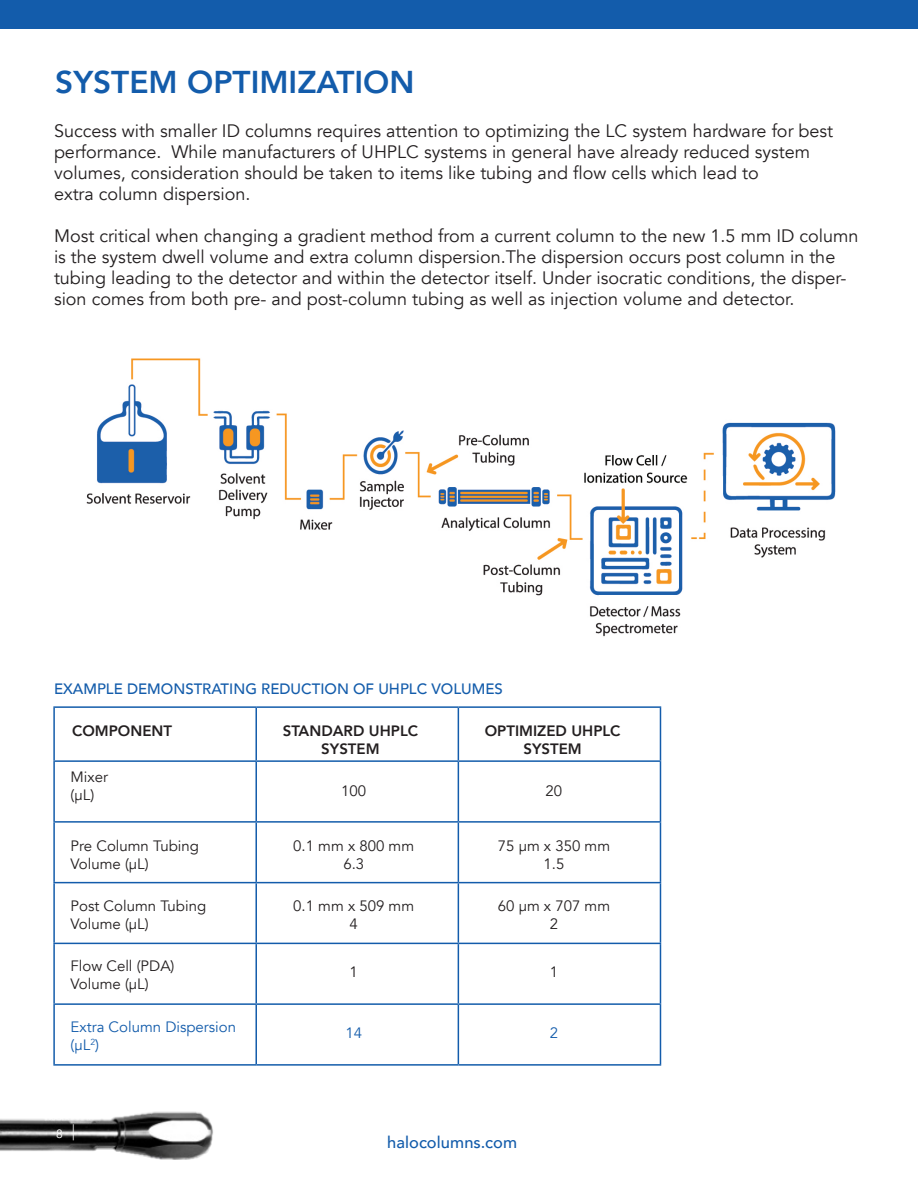
<style>
.page{position:relative;width:918px;height:1188px;background:#fff}
.page>*{position:absolute;margin:0;border:0;box-sizing:border-box;transform-origin:0 0}
.Page_Headline{font:800 31.5px "Avenir";color:#135cab}
.t1{font:18px/21px "Avenir";color:#231f20}
.t2{font:500 16.5px "Avenir";letter-spacing:.005em;color:#135cab}
.t3{font:15px "Avenir";color:#231f20}
.t4{font:800 15px/18px "Avenir";color:#231f20;text-align:center}
.Table_Header{font:500 15px "Avenir";color:#135cab}
.t5{font:15px "Avenir";color:#135cab}
.t6{font:12px "Avenir";color:#fff}
.s1{font-size:21px}
</style>
<div class="page">
<img style="left:0;top:1111px;width:213px;height:48px">
<div style="left:0;top:0;width:918px;height:29px;background:#135cab"></div>
<hr style="left:53px;top:1005px;width:2px;height:59px;background:#135cab">
<hr style="left:255px;top:1005px;width:2px;height:59px;background:#135cab">
<hr style="left:458px;top:1005px;width:1px;height:59px;background:#135cab">
<hr style="left:660px;top:1005px;width:1px;height:59px;background:#135cab">
<hr style="left:53px;top:1064px;width:203px;height:2px;background:#135cab">
<hr style="left:256px;top:1064px;width:202px;height:2px;background:#135cab">
<hr style="left:458px;top:1064px;width:203px;height:2px;background:#135cab">
<hr style="left:53px;top:706px;width:203px;height:2px;background:#135cab">
<hr style="left:53px;top:708px;width:2px;height:52px;background:#135cab">
<hr style="left:256px;top:706px;width:202px;height:2px;background:#135cab">
<hr style="left:255px;top:708px;width:2px;height:52px;background:#135cab">
<hr style="left:458px;top:706px;width:203px;height:2px;background:#135cab">
<hr style="left:458px;top:708px;width:1px;height:52px;background:#135cab">
<hr style="left:660px;top:708px;width:1px;height:52px;background:#135cab">
<hr style="left:53px;top:760px;width:203px;height:2px;background:#135cab">
<hr style="left:256px;top:760px;width:202px;height:2px;background:#135cab">
<hr style="left:458px;top:760px;width:203px;height:2px;background:#135cab">
<hr style="left:53px;top:762px;width:2px;height:59px;background:#135cab">
<hr style="left:255px;top:762px;width:2px;height:59px;background:#135cab">
<hr style="left:458px;top:762px;width:1px;height:59px;background:#135cab">
<hr style="left:660px;top:762px;width:1px;height:59px;background:#135cab">
<hr style="left:53px;top:821px;width:203px;height:2px;background:#135cab">
<hr style="left:53px;top:823px;width:2px;height:59px;background:#135cab">
<hr style="left:256px;top:821px;width:202px;height:2px;background:#135cab">
<hr style="left:255px;top:823px;width:2px;height:59px;background:#135cab">
<hr style="left:458px;top:821px;width:203px;height:2px;background:#135cab">
<hr style="left:458px;top:823px;width:1px;height:59px;background:#135cab">
<hr style="left:660px;top:823px;width:1px;height:59px;background:#135cab">
<hr style="left:53px;top:882px;width:203px;height:1px;background:#135cab">
<hr style="left:53px;top:883px;width:2px;height:60px;background:#135cab">
<hr style="left:256px;top:882px;width:202px;height:1px;background:#135cab">
<hr style="left:255px;top:883px;width:2px;height:60px;background:#135cab">
<hr style="left:458px;top:882px;width:203px;height:1px;background:#135cab">
<hr style="left:458px;top:883px;width:1px;height:60px;background:#135cab">
<hr style="left:660px;top:883px;width:1px;height:60px;background:#135cab">
<hr style="left:53px;top:943px;width:203px;height:1px;background:#135cab">
<hr style="left:53px;top:944px;width:2px;height:59px;background:#135cab">
<hr style="left:256px;top:943px;width:202px;height:1px;background:#135cab">
<hr style="left:255px;top:944px;width:2px;height:59px;background:#135cab">
<hr style="left:458px;top:943px;width:203px;height:1px;background:#135cab">
<hr style="left:458px;top:944px;width:1px;height:59px;background:#135cab">
<hr style="left:660px;top:944px;width:1px;height:59px;background:#135cab">
<hr style="left:53px;top:1003px;width:203px;height:2px;background:#135cab">
<hr style="left:256px;top:1003px;width:202px;height:2px;background:#135cab">
<hr style="left:458px;top:1003px;width:203px;height:2px;background:#135cab">
<img style="left:86px;top:358px;width:750px;height:279px">
<p class="Page_Headline" style="left:55px;top:57px;width:361px">SYSTEM OPTIMIZATION</p>
<p class="t1" style="left:54px;top:120px;width:781px">Success with smaller ID columns requires attention to optimizing the LC system hardware for best performance. While manufacturers of UHPLC systems in general have already reduced system volumes, consideration should be taken to items like tubing and flow cells which lead to<br>extra column dispersion.</p>
<p class="t1" style="left:54px;top:225px;width:806px">Most critical when changing a gradient method from a current column to the new 1.5 mm ID column is the system dwell volume and extra column dispersion.The dispersion occurs post column in the tubing leading to the detector and within the detector itself. Under isocratic conditions, the disper&shy;sion comes from both pre- and post-column tubing as well as injection volume and detector.</p>
<p class="Table_Header" style="left:54px;top:675px;width:450px">EXAMPLE DEMONSTRATING REDUCTION OF UHPLC VOLUMES</p>
<p class="t4" style="left:72px;top:722px;width:101px">COMPONENT</p>
<p class="t4" style="left:283px;top:722px;width:137px">STANDARD UHPLC</p>
<p class="t4" style="left:321px;top:740px;width:60px">SYSTEM</p>
<p class="t3" style="left:71px;top:768px;width:39px">Mixer</p>
<p class="t3" style="left:71px;top:786px;width:25px">(µL)</p>
<p class="t3" style="left:71px;top:837px;width:130px">Pre Column Tubing</p>
<p class="t3" style="left:71px;top:855px;width:80px">Volume (µL)</p>
<p class="t3" style="left:71px;top:897px;width:137px">Post Column Tubing</p>
<p class="t3" style="left:71px;top:915px;width:80px">Volume (µL)</p>
<p class="t3" style="left:71px;top:957px;width:105px">Flow Cell (PDA)</p>
<p class="t3" style="left:71px;top:975px;width:80px">Volume (µL)</p>
<p class="t5" style="left:71px;top:1018px;width:167px">Extra Column Dispersion</p>
<p class="t5" style="left:71px;top:1036px;width:30px">(µL<sup>2</sup>)</p>
<p class="t3" style="left:341px;top:781px;width:27px">100</p>
<p class="t3" style="left:293px;top:837px;width:122px">0.1 mm x 800 mm</p>
<p class="t3" style="left:343px;top:855px;width:22px">6.3</p>
<p class="t3" style="left:293px;top:897px;width:122px">0.1 mm x 509 mm</p>
<p class="t3" style="left:350px;top:915px;width:10px">4</p>
<p class="t3" style="left:350px;top:963px;width:10px">1</p>
<p class="t5" style="left:345px;top:1024px;width:18px">14</p>
<p class="t4" style="left:485px;top:722px;width:137px">OPTIMIZED UHPLC<br>SYSTEM</p>
<p class="t3" style="left:546px;top:781px;width:18px">20</p>
<p class="t3" style="left:498px;top:837px;width:114px">75 µm x 350 mm</p>
<p class="t3" style="left:544px;top:855px;width:22px">1.5</p>
<p class="t3" style="left:498px;top:897px;width:114px">60 µm x 707 mm</p>
<p class="t3" style="left:550px;top:915px;width:10px">2</p>
<p class="t3" style="left:550px;top:963px;width:10px">1</p>
<p class="t5" style="left:550px;top:1024px;width:10px">2</p>
<p class="t6" style="left:56px;top:1127px;width:20px">8 <span class="s1">|</span></p>
<p class="t2" style="left:387px;top:1128px;width:131px">halocolumns.com</p>
</div>
